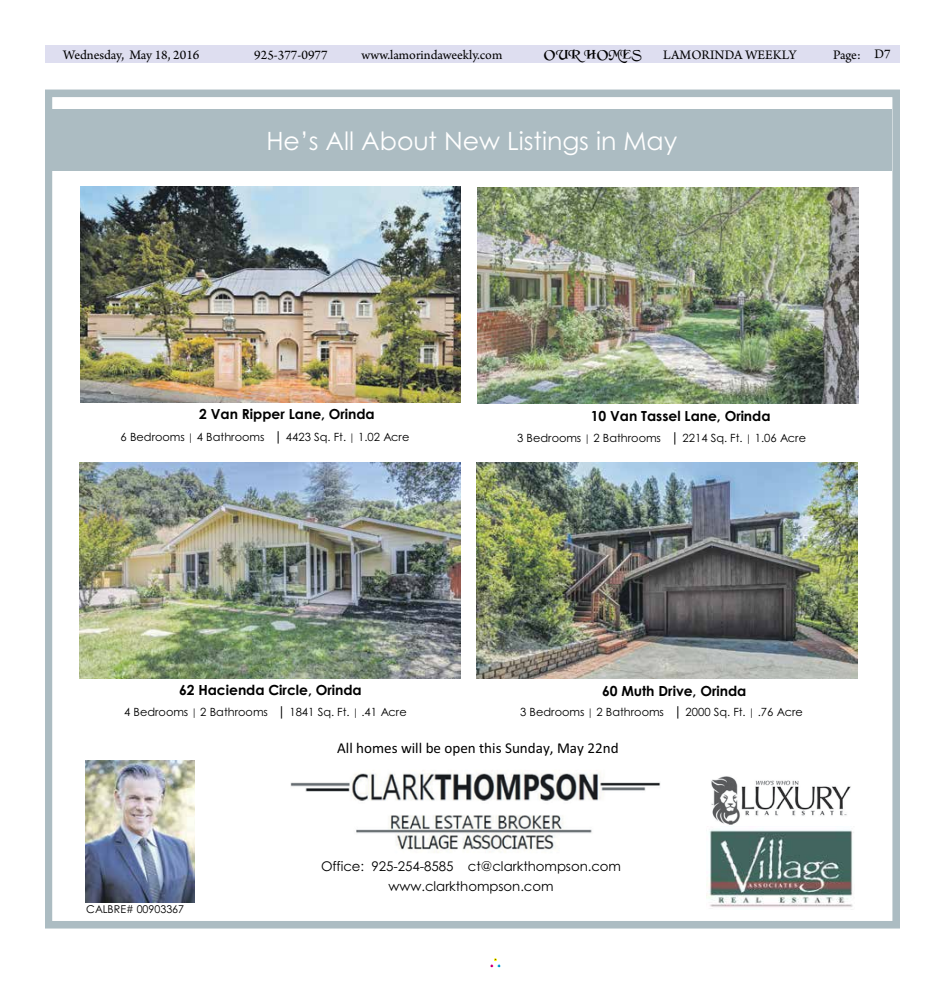
<style>
.page{position:relative;width:945px;height:990px;background:#fff}
.page>*{position:absolute;margin:0;border:0;box-sizing:border-box;transform-origin:0 0}
.t1{font:25.25px "Century Gothic";color:#fff}
.t2{font:15.12px "Calibri";color:#000}
.t3{font:700 13.88px "Century Gothic";color:#000}
.t4{font:13.75px "Arno Pro";color:#000}
.t5{font:13.75px "Merced";color:#000}
.t6{font:13.38px "Century Gothic";letter-spacing:-.005em;color:#000}
.t7{font:13.25px "Century Gothic";letter-spacing:-.005em;color:#000}
.t8{font:11.38px "Century Gothic";color:#000}
.t9{font:10.75px "Century Gothic";letter-spacing:-.005em;color:#000}
.s1{font-family:"Goudy Old Style T"}
.s2{font-size:13.25px}
</style>
<div class="page">
<div style="left:490px;top:958px;width:11px;height:10px;border:1px solid #fff"></div>
<div style="left:45px;top:45px;width:855px;height:17px;background:#dedef0"></div>
<img style="left:706px;top:829px;width:147px;height:79px">
<img style="left:711px;top:776px;width:140px;height:49px">
<img style="left:290px;top:773px;width:371px;height:80px">
<div style="left:45px;top:90px;width:855px;height:839px;border:8px solid #acbcc2"></div>
<div style="left:51px;top:110px;width:841px;height:61px;background:#acbcc2"></div>
<img style="left:86px;top:760px;width:108px;height:143px">
<img style="left:477px;top:463px;width:380px;height:216px">
<img style="left:79px;top:462px;width:381px;height:216px">
<img style="left:80px;top:186px;width:381px;height:217px">
<img style="left:478px;top:188px;width:381px;height:216px">
<p class="t4" style="left:63px;top:47px;width:138px">Wednesday, May 18, 2016</p>
<p class="t4" style="left:254px;top:47px;width:75px">925-377-0977</p>
<p class="t4" style="left:362px;top:47px;width:142px">www.lamorindaweekly.com</p>
<p class="t5" style="left:544px;top:45px;width:99px">OUR HOMES</p>
<p class="t4" style="left:663px;top:47px;width:135px">LAMORINDA WEEKLY</p>
<p class="t4" style="left:833px;top:47px;width:59px">Page: D7</p>
<h1 class="t1" style="left:266px;top:124px;width:412px">He’s All About New Listings in May</h1>
<p class="t3" style="left:199px;top:404px;width:177px">2 Van Ripper Lane, Orinda</p>
<p class="t8" style="left:121px;top:429px;width:290px">6 Bedrooms <span class="s1">|</span> 4 Bathrooms <span class="s2">|</span> 4423 Sq. Ft. <span class="s1">|</span> 1.02 Acre</p>
<p class="t3" style="left:179px;top:679px;width:184px">62 Hacienda Circle, Orinda</p>
<p class="t8" style="left:124px;top:704px;width:284px">4 Bedrooms <span class="s1">|</span> 2 Bathrooms <span class="s2">|</span> 1841 Sq. Ft. <span class="s1">|</span> .41 Acre</p>
<p class="t3" style="left:591px;top:405px;width:181px">10 Van Tassel Lane, Orinda</p>
<p class="t8" style="left:517px;top:430px;width:290px">3 Bedrooms <span class="s1">|</span> 2 Bathrooms <span class="s2">|</span> 2214 Sq. Ft. <span class="s1">|</span> 1.06 Acre</p>
<p class="t3" style="left:602px;top:680px;width:146px">60 Muth Drive, Orinda</p>
<p class="t8" style="left:520px;top:704px;width:284px">3 Bedrooms <span class="s1">|</span> 2 Bathrooms <span class="s2">|</span> 2000 Sq. Ft. <span class="s1">|</span> .76 Acre</p>
<h2 class="t2" style="left:337px;top:738px;width:283px">All homes will be open this Sunday, May 22nd</h2>
<p class="t9" style="left:86px;top:901px;width:99px">CALBRE# 00903367</p>
<p class="t6" style="left:321px;top:857px;width:302px">Office: 925-254-8585 ct@clarkthompson.com</p>
<p class="t7" style="left:389px;top:877px;width:167px">www.clarkthompson.com</p>
</div>
